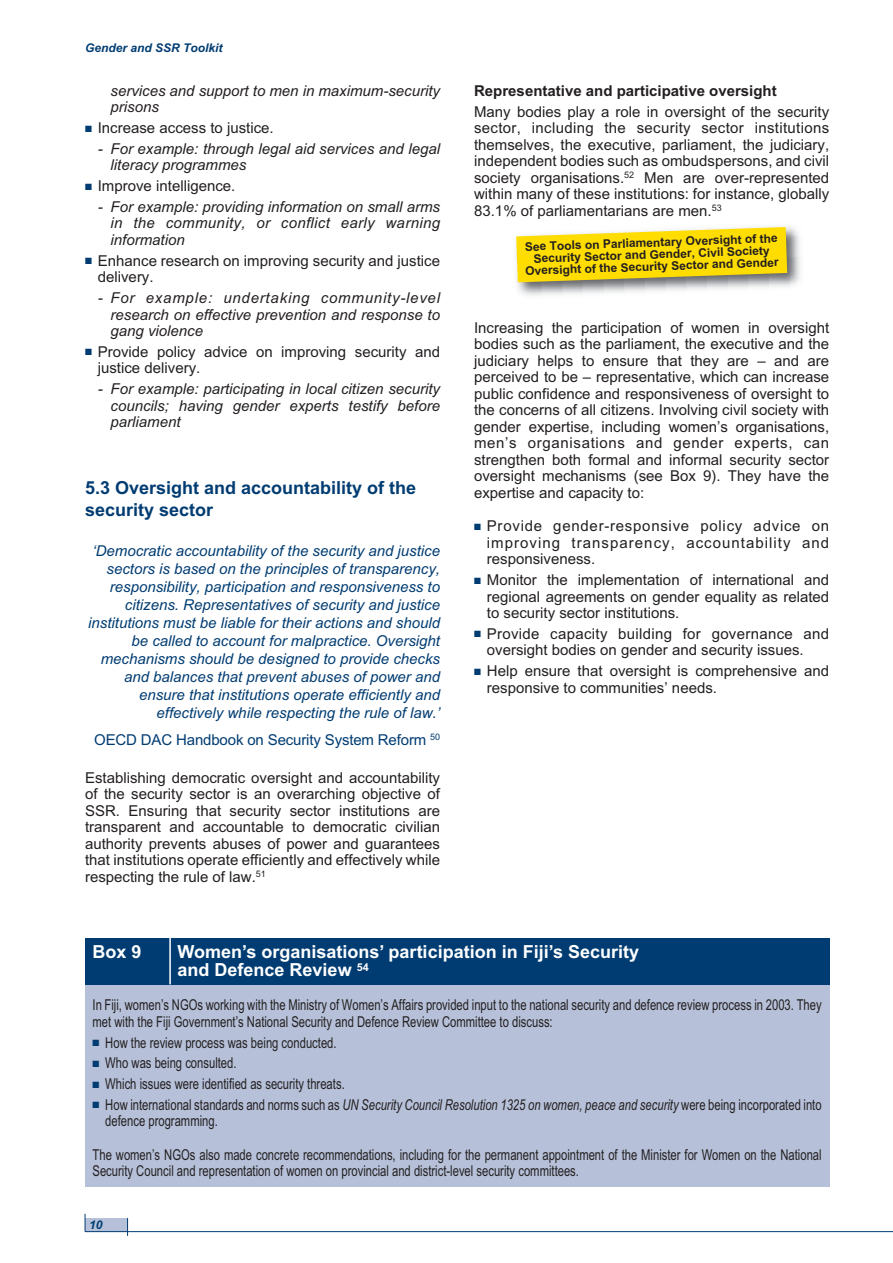
<style>
.page{position:relative;width:893px;height:1263px;background:#fff}
.page>*{position:absolute;margin:0;border:0;box-sizing:border-box;transform-origin:0 0}
.t1{font:700 18px/18px "Arial";color:#fff}
.t2{font:700 18px/21.6px "Arial";color:#003c72}
.t3{font:15px/16.5px "Arial";color:#231f20;text-align:justify}
.t4{font:15px/16.5px "Arial";color:#231f20;scale:.75 1}
.t5{font:italic 15px/18px "Arial";color:#003c72;text-align:right}
.t6{font:italic 15px/16.5px "Arial";color:#231f20;text-align:justify}
.t7{font:15px "Arial";letter-spacing:-.01em;color:#003c72}
.t8{font:700 15px "Arial";color:#231f20}
.t9{font:700 12px/12px "Arial";color:#231f20;text-align:center}
.t10{font:italic 700 12px "Arial";color:#003c72}
.s1{color:#003c72}
.s2{font-style:italic}
</style>
<div class="page">
<div style="left:85px;top:1218px;width:43px;height:13px;background:#b6c1d9"></div>
<img style="left:517px;top:226px;width:284px;height:70px">
<svg style="left:516px;top:227px;width:271px;height:55px;background:#f4d822"></svg>
<hr style="left:85px;top:1231px;width:808px;height:1px;background:#003c72">
<svg style="left:85px;top:1214px;width:1px;height:17px"></svg>
<svg style="left:127px;top:1218px;width:1px;height:18px"></svg>
<div style="left:85px;top:962px;width:744px;height:224px;background:#b6c1d9"></div>
<div style="left:85px;top:938px;width:744px;height:46px;background:#003c72"></div>
<hr style="left:169px;top:938px;width:2px;height:46px;background:#fff">
<p class="t10" style="left:85px;top:41px;width:139px">Gender and SSR Toolkit</p>
<p class="t6" style="left:111px;top:83px;width:331px">services and support to men in maximum-security prisons</p>
<p class="t3" style="left:85px;top:120px;width:190px"><span class="s1">■</span> Increase access to justice.</p>
<p class="t6" style="left:111px;top:141px;width:331px;text-indent:-13px">- For example: through legal aid services and legal literacy programmes</p>
<p class="t3" style="left:85px;top:178px;width:152px"><span class="s1">■</span> Improve intelligence.</p>
<p class="t6" style="left:111px;top:199px;width:331px;text-indent:-13px">- For example: providing information on small arms in the community, or conflict early warning information</p>
<p class="t3" style="left:98px;top:252px;width:344px;text-indent:-13px"><span class="s1">■</span> Enhance research on improving security and justice delivery.</p>
<p class="t6" style="left:111px;top:290px;width:331px;text-indent:-13px">- For example: undertaking community-level research on effective prevention and response to gang violence</p>
<p class="t3" style="left:98px;top:343px;width:344px;text-indent:-13px"><span class="s1">■</span> Provide policy advice on improving security and justice delivery.</p>
<p class="t6" style="left:111px;top:381px;width:331px;text-indent:-13px">- For example: participating in local citizen security councils; having gender experts testify before parliament</p>
<p class="t2" style="left:85px;top:477px;width:333px">5.3 Oversight and accountability of the security sector</p>
<p class="t5" style="left:88px;top:542px;width:353px">‘Democratic accountability of the security and justice sectors is based on the principles of transparency, responsibility, participation and responsiveness to citizens. Representatives of security and justice institutions must be liable for their actions and should be called to account for malpractice. Oversight mechanisms should be designed to provide checks and balances that prevent abuses of power and ensure that institutions operate efficiently and effectively while respecting the rule of law.’</p>
<p class="t7" style="left:94px;top:731px;width:347px">OECD DAC Handbook on Security System Reform <sup>50</sup></p>
<p class="t3" style="left:85px;top:769px;width:357px">Establishing democratic oversight and accountability of the security sector is an overarching objective of SSR. Ensuring that security sector institutions are transparent and accountable to democratic civilian authority prevents abuses of power and guarantees that institutions operate efficiently and effectively while respecting the rule of law.<sup>51</sup></p>
<p class="t8" style="left:474px;top:82px;width:304px">Representative and participative oversight</p>
<p class="t3" style="left:474px;top:103px;width:357px">Many bodies play a role in oversight of the security sector, including the security sector institutions themselves, the executive, parliament, the judiciary, independent bodies such as ombudspersons, and civil society organisations.<sup>52</sup> Men are over-represented within many of these institutions: for instance, globally 83.1% of parliamentarians are men.<sup>53</sup></p>
<p class="t9" style="left:524px;top:241px;width:255px;rotate:-2deg">See Tools on Parliamentary Oversight of the<br>Security Sector and Gender, Civil Society<br>Oversight of the Security Sector and Gender</p>
<p class="t3" style="left:474px;top:319px;width:357px">Increasing the participation of women in oversight bodies such as the parliament, the executive and the judiciary helps to ensure that they are – and are perceived to be – representative, which can increase public confidence and responsiveness of oversight to the concerns of all citizens. Involving civil society with gender expertise, including women’s organisations, men’s organisations and gender experts, can strengthen both formal and informal security sector oversight mechanisms (see Box 9). They have the expertise and capacity to:</p>
<p class="t3" style="left:487px;top:518px;width:344px;text-indent:-13px"><span class="s1">■</span> Provide gender-responsive policy advice on improving transparency, accountability and responsiveness.</p>
<p class="t3" style="left:487px;top:572px;width:344px;text-indent:-13px"><span class="s1">■</span> Monitor the implementation of international and regional agreements on gender equality as related to security sector institutions.</p>
<p class="t3" style="left:487px;top:625px;width:344px;text-indent:-13px"><span class="s1">■</span> Provide capacity building for governance and oversight bodies on gender and security issues.</p>
<p class="t3" style="left:487px;top:663px;width:344px;text-indent:-13px"><span class="s1">■</span> Help ensure that oversight is comprehensive and responsive to communities’ needs.</p>
<p class="t1" style="left:93px;top:943px;width:51px">Box 9</p>
<p class="t1" style="left:178px;top:943px;width:463px">Women’s organisations’ participation in Fiji’s Security and Defence Review <sup>54</sup></p>
<p class="t4" style="left:93px;top:997px;width:974px">In Fiji, women’s NGOs working with the Ministry of Women’s Affairs provided input to the national security and defence review process in 2003. They met with the Fiji Government’s National Security and Defence Review Committee to discuss:</p>
<p class="t4" style="left:93px;top:1034px;width:327px"><span class="s1">■</span> How the review process was being conducted.</p>
<p class="t4" style="left:93px;top:1055px;width:194px"><span class="s1">■</span> Who was being consulted.</p>
<p class="t4" style="left:93px;top:1076px;width:338px"><span class="s1">■</span> Which issues were identified as security threats.</p>
<p class="t4" style="left:105px;top:1096px;width:957px;text-indent:-13px"><span class="s1">■</span> How international standards and norms such as <span class="s2">UN Security Council Resolution 1325 on women, peace and security</span> were being incorporated into defence programming.</p>
<p class="t4" style="left:93px;top:1146px;width:974px">The women’s NGOs also made concrete recommendations, including for the permanent appointment of the Minister for Women on the National<br>Security Council and representation of women on provincial and district-level security committees.</p>
<p class="t10" style="left:89px;top:1218px;width:15px">10</p>
</div>
